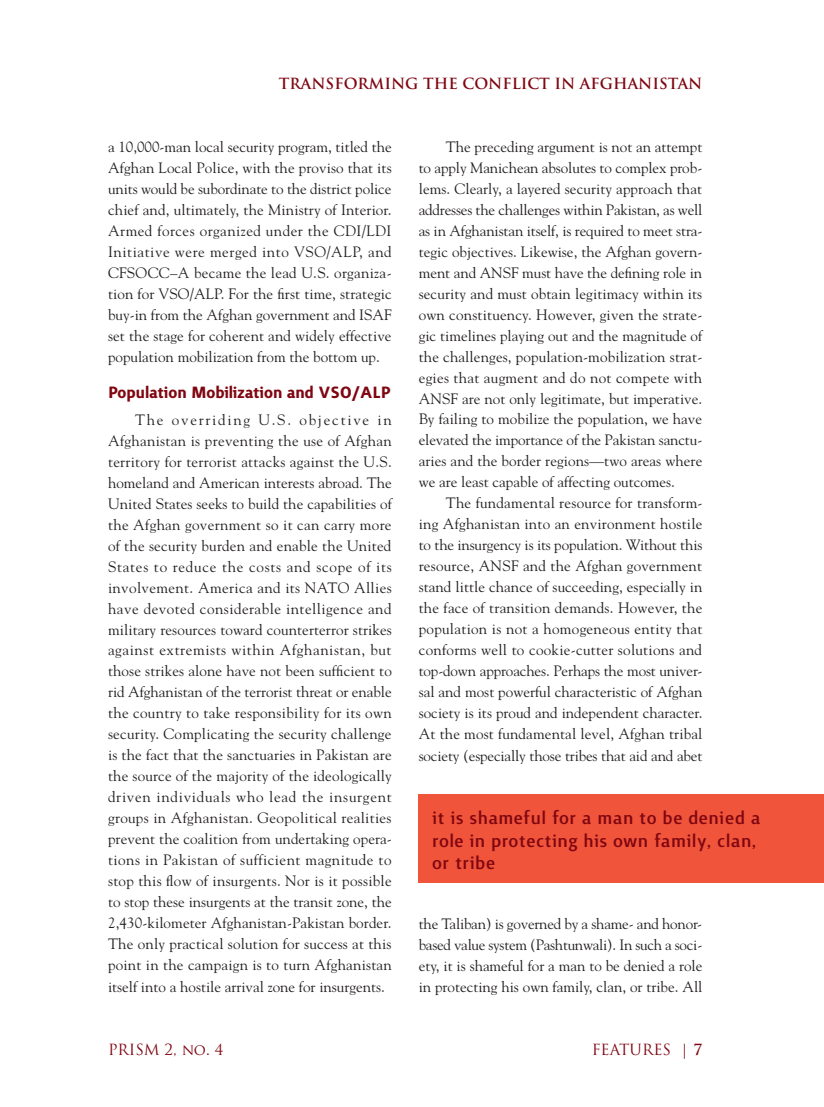
<style>
.page{position:relative;width:824px;height:1107px;background:#fff}
.page>*{position:absolute;margin:0;border:0;box-sizing:border-box;transform-origin:0 0}
.Pull_Quote_Text{font:500 22.5px/22.5px "Surface";letter-spacing:.02em;color:#7f0611}
.HEAD__A{font:700 21px "Surface";letter-spacing:-.015em;color:#7f0611}
.Body_TXT{font:15px/21px "Goudy Std";color:#231f20;text-align:justify}
.Paragraph_before_bul{font:15px/21px "Goudy Std";color:#231f20;text-align:justify}
.Body_TXT-2{font:700 15px "Trajan Pro";color:#7f0611}
.t1{font:15px "Trajan Pro";color:#7f0611}
.s1{font-weight:700}
</style>
<div class="page">
<div style="left:418px;top:794px;width:406px;height:89px;background:#f0543a"></div>
<p class="Body_TXT-2" style="left:279px;top:74px;width:425px">TRANSFORMING THE CONFLICT IN AFGHANISTAN</p>
<p class="Body_TXT" style="left:108px;top:136px;width:285px">a 10,000-man local security program, titled the Afghan Local Police, with the proviso that its units would be subordinate to the district police chief and, ultimately, the Ministry of Interior.<br>Armed forces organized under the CDI/LDI Initiative were merged into VSO/ALP, and CFSOCC–A became the lead U.S. organiza&shy;tion for VSO/ALP. For the first time, strategic buy-in from the Afghan government and ISAF set the stage for coherent and widely effective population mobilization from the bottom up.</p>
<p class="HEAD__A" style="left:108px;top:383px;width:284px">Population Mobilization and VSO/ALP</p>
<p class="Body_TXT" style="left:108px;top:409px;width:285px;text-indent:27px">The overriding U.S. objective in Afghanistan is preventing the use of Afghan territory for terrorist attacks against the U.S. homeland and American interests abroad. The United States seeks to build the capabilities of the Afghan government so it can carry more of the security burden and enable the United States to reduce the costs and scope of its involvement. America and its NATO Allies have devoted considerable intelligence and military resources toward counterterror strikes against extremists within Afghanistan, but those strikes alone have not been sufficient to rid Afghanistan of the terrorist threat or enable the country to take responsibility for its own security. Complicating the security challenge is the fact that the sanctuaries in Pakistan are the source of the majority of the ideologically driven individuals who lead the insurgent groups in Afghanistan. Geopolitical realities prevent the coalition from undertaking opera&shy;tions in Pakistan of sufficient magnitude to stop this flow of insurgents. Nor is it possible to stop these insurgents at the transit zone, the 2,430-kilometer Afghanistan-Pakistan border.<br>The only practical solution for success at this point in the campaign is to turn Afghanistan itself into a hostile arrival zone for insurgents.</p>
<p class="Body_TXT" style="left:418px;top:136px;width:285px;text-indent:27px">The preceding argument is not an attempt to apply Manichean absolutes to complex prob&shy;lems. Clearly, a layered security approach that addresses the challenges within Pakistan, as well as in Afghanistan itself, is required to meet stra&shy;tegic objectives. Likewise, the Afghan govern&shy;ment and ANSF must have the defining role in security and must obtain legitimacy within its own constituency. However, given the strate&shy;gic timelines playing out and the magnitude of the challenges, population-mobilization strat&shy;egies that augment and do not compete with ANSF are not only legitimate, but imperative.<br>By failing to mobilize the population, we have elevated the importance of the Pakistan sanctu&shy;aries and the border regions—two areas where we are least capable of affecting outcomes.</p>
<p class="Paragraph_before_bul" style="left:418px;top:493px;width:285px;text-indent:27px">The fundamental resource for transform&shy;ing Afghanistan into an environment hostile to the insurgency is its population. Without this resource, ANSF and the Afghan government stand little chance of succeeding, especially in the face of transition demands. However, the population is not a homogeneous entity that conforms well to cookie-cutter solutions and top-down approaches. Perhaps the most univer&shy;sal and most powerful characteristic of Afghan society is its proud and independent character.<br>At the most fundamental level, Afghan tribal society (especially those tribes that aid and abet</p>
<p class="Pull_Quote_Text" style="left:432px;top:807px;width:330px">it is shameful for a man to be denied a role in protecting his own family, clan, or tribe</p>
<p class="Paragraph_before_bul" style="left:418px;top:913px;width:285px">the Taliban) is governed by a shame- and honor&shy;based value system (Pashtunwali). In such a soci&shy;ety, it is shameful for a man to be denied a role in protecting his own family, clan, or tribe. All</p>
<p class="t1" style="left:108px;top:1040px;width:117px">PRISM 2, no. 4</p>
<p class="t1" style="left:591px;top:1040px;width:112px">FEATURES | <span class="s1">7</span></p>
</div>
